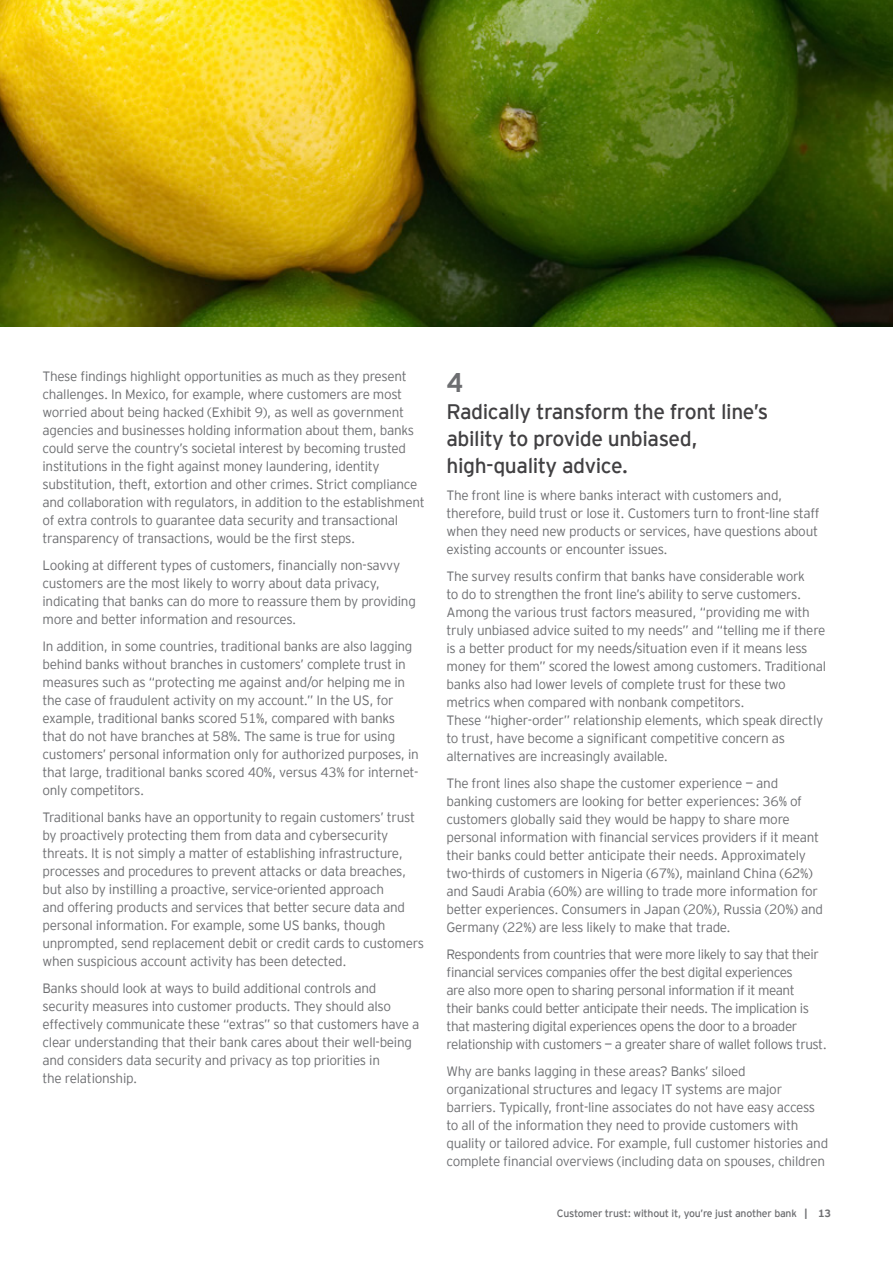
<style>
.page{position:relative;width:893px;height:1263px;background:#fff}
.page>*{position:absolute;margin:0;border:0;box-sizing:border-box;transform-origin:0 0}
.Headline_3{font:700 27px "EY Interstate";color:#6d6e71}
.Headline_3-2{font:21px/27px "EY Interstate";letter-spacing:-.02em;color:#414042}
.Body_copy{font:300 13.5px/18px "EY Interstate";letter-spacing:-.02em;color:#6d6e71}
.t1{font:10.5px "EY Interstate";letter-spacing:-.02em;color:#6d6e71}
.s1{font-weight:700}
</style>
<div class="page">
<img style="left:0;top:0;width:893px;height:327px">
<p class="Body_copy" style="left:43px;top:366px;width:384px">These findings highlight opportunities as much as they present challenges. In Mexico, for example, where customers are most worried about being hacked (Exhibit 9), as well as government agencies and businesses holding information about them, banks could serve the country’s societal interest by becoming trusted institutions in the fight against money laundering, identity substitution, theft, extortion and other crimes. Strict compliance and collaboration with regulators, in addition to the establishment of extra controls to guarantee data security and transactional transparency of transactions, would be the first steps.</p>
<p class="Body_copy" style="left:43px;top:555px;width:375px">Looking at different types of customers, financially non-savvy customers are the most likely to worry about data privacy, indicating that banks can do more to reassure them by providing more and better information and resources.</p>
<p class="Body_copy" style="left:43px;top:636px;width:378px">In addition, in some countries, traditional banks are also lagging behind banks without branches in customers’ complete trust in measures such as “protecting me against and/or helping me in the case of fraudulent activity on my account.” In the US, for example, traditional banks scored 51%, compared with banks that do not have branches at 58%. The same is true for using customers’ personal information only for authorized purposes, in that large, traditional banks scored 40%, versus 43% for internet&shy;only competitors.</p>
<p class="Body_copy" style="left:43px;top:807px;width:383px">Traditional banks have an opportunity to regain customers’ trust by proactively protecting them from data and cybersecurity threats. It is not simply a matter of establishing infrastructure, processes and procedures to prevent attacks or data breaches, but also by instilling a proactive, service-oriented approach<br>and offering products and services that better secure data and personal information. For example, some US banks, though unprompted, send replacement debit or credit cards to customers when suspicious account activity has been detected.</p>
<p class="Body_copy" style="left:43px;top:978px;width:378px">Banks should look at ways to build additional controls and security measures into customer products. They should also effectively communicate these “extras” so that customers have a clear understanding that their bank cares about their well-being and considers data security and privacy as top priorities in<br>the relationship.</p>
<p class="Headline_3" style="left:446px;top:362px;width:18px">4</p>
<p class="Headline_3-2" style="left:446px;top:396px;width:323px">Radically transform the front line’s ability to provide unbiased, high-quality advice.</p>
<p class="Body_copy" style="left:446px;top:485px;width:375px">The front line is where banks interact with customers and, therefore, build trust or lose it. Customers turn to front-line staff when they need new products or services, have questions about existing accounts or encounter issues.</p>
<p class="Body_copy" style="left:446px;top:566px;width:381px">The survey results confirm that banks have considerable work<br>to do to strengthen the front line’s ability to serve customers.<br>Among the various trust factors measured, “providing me with truly unbiased advice suited to my needs” and “telling me if there is a better product for my needs/situation even if it means less money for them” scored the lowest among customers. Traditional banks also had lower levels of complete trust for these two metrics when compared with nonbank competitors.<br>These “higher-order” relationship elements, which speak directly to trust, have become a significant competitive concern as alternatives are increasingly available.</p>
<p class="Body_copy" style="left:446px;top:773px;width:378px">The front lines also shape the customer experience — and banking customers are looking for better experiences: 36% of customers globally said they would be happy to share more personal information with financial services providers if it meant their banks could better anticipate their needs. Approximately two-thirds of customers in Nigeria (67%), mainland China (62%) and Saudi Arabia (60%) are willing to trade more information for better experiences. Consumers in Japan (20%), Russia (20%) and Germany (22%) are less likely to make that trade.</p>
<p class="Body_copy" style="left:446px;top:944px;width:382px">Respondents from countries that were more likely to say that their financial services companies offer the best digital experiences<br>are also more open to sharing personal information if it meant<br>their banks could better anticipate their needs. The implication is that mastering digital experiences opens the door to a broader relationship with customers — a greater share of wallet follows trust.</p>
<p class="Body_copy" style="left:446px;top:1061px;width:383px">Why are banks lagging in these areas? Banks’ siloed organizational structures and legacy IT systems are major barriers. Typically, front-line associates do not have easy access to all of the information they need to provide customers with quality or tailored advice. For example, full customer histories and complete financial overviews (including data on spouses, children</p>
<p class="t1" style="left:557px;top:1206px;width:276px">Customer trust: without it, you’re just another bank <span class="s1">| 13</span></p>
</div>
